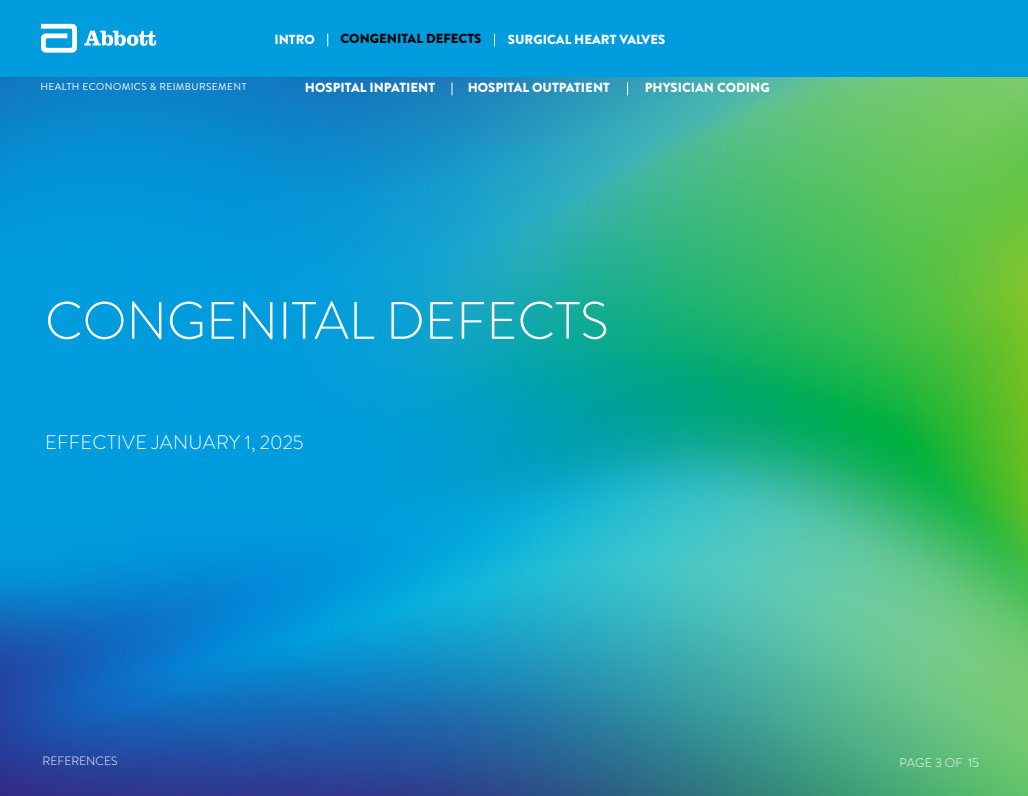
<style>
.page{position:relative;width:1028px;height:796px;background:#fff}
.page>*{position:absolute;margin:0;border:0;box-sizing:border-box;transform-origin:0 0}
.Paragraph_Style2{font:300 52.6px "Brandon Grotesque";color:#fff}
.Paragraph_Style1{font:300 19.6px "Brandon Grotesque";letter-spacing:.02em;color:#fff}
.t1{font:900 13.15px "Brandon Grotesque";color:#fff}
.t2{font:900 13.15px "Brandon Grotesque";color:#000}
.t3{font:300 12.5px "Brandon Grotesque";letter-spacing:.015em;color:#fff}
.t4{font:300 12px "Brandon Grotesque";letter-spacing:-.005em;color:#fff}
.t5{font:10px "Brandon Grotesque";letter-spacing:.04em;color:#fff}
</style>
<div class="page">
<img style="left:0;top:76px;width:1028px;height:720px">
<svg style="left:627px;top:82px;width:1px;height:13px"></svg>
<svg style="left:451px;top:82px;width:1px;height:13px"></svg>
<div style="left:0;top:0;width:1028px;height:76px;background:#009cde"></div>
<svg style="left:41px;top:24px;width:36px;height:29px"></svg>
<svg style="left:84px;top:31px;width:72px;height:15px"></svg>
<svg style="left:494px;top:34px;width:1px;height:13px"></svg>
<svg style="left:327px;top:33px;width:1px;height:13px"></svg>
<p class="t5" style="left:40px;top:80px;width:208px">HEALTH ECONOMICS &amp; REIMBURSEMENT</p>
<p class="t1" style="left:274px;top:30px;width:42px">INTRO</p>
<p class="t2" style="left:341px;top:30px;width:142px">CONGENITAL DEFECTS</p>
<p class="t1" style="left:508px;top:30px;width:159px">SURGICAL HEART VALVES</p>
<p class="t1" style="left:305px;top:78px;width:132px">HOSPITAL INPATIENT</p>
<p class="t1" style="left:468px;top:78px;width:144px">HOSPITAL OUTPATIENT</p>
<p class="t1" style="left:645px;top:78px;width:126px">PHYSICIAN CODING</p>
<p class="Paragraph_Style2" style="left:45px;top:285px;width:565px">CONGENITAL DEFECTS</p>
<p class="Paragraph_Style1" style="left:45px;top:429px;width:260px">EFFECTIVE JANUARY 1, 2025</p>
<p class="t4" style="left:43px;top:753px;width:77px">REFERENCES</p>
<p class="t3" style="left:900px;top:754px;width:81px">PAGE 3 OF 15</p>
</div>
